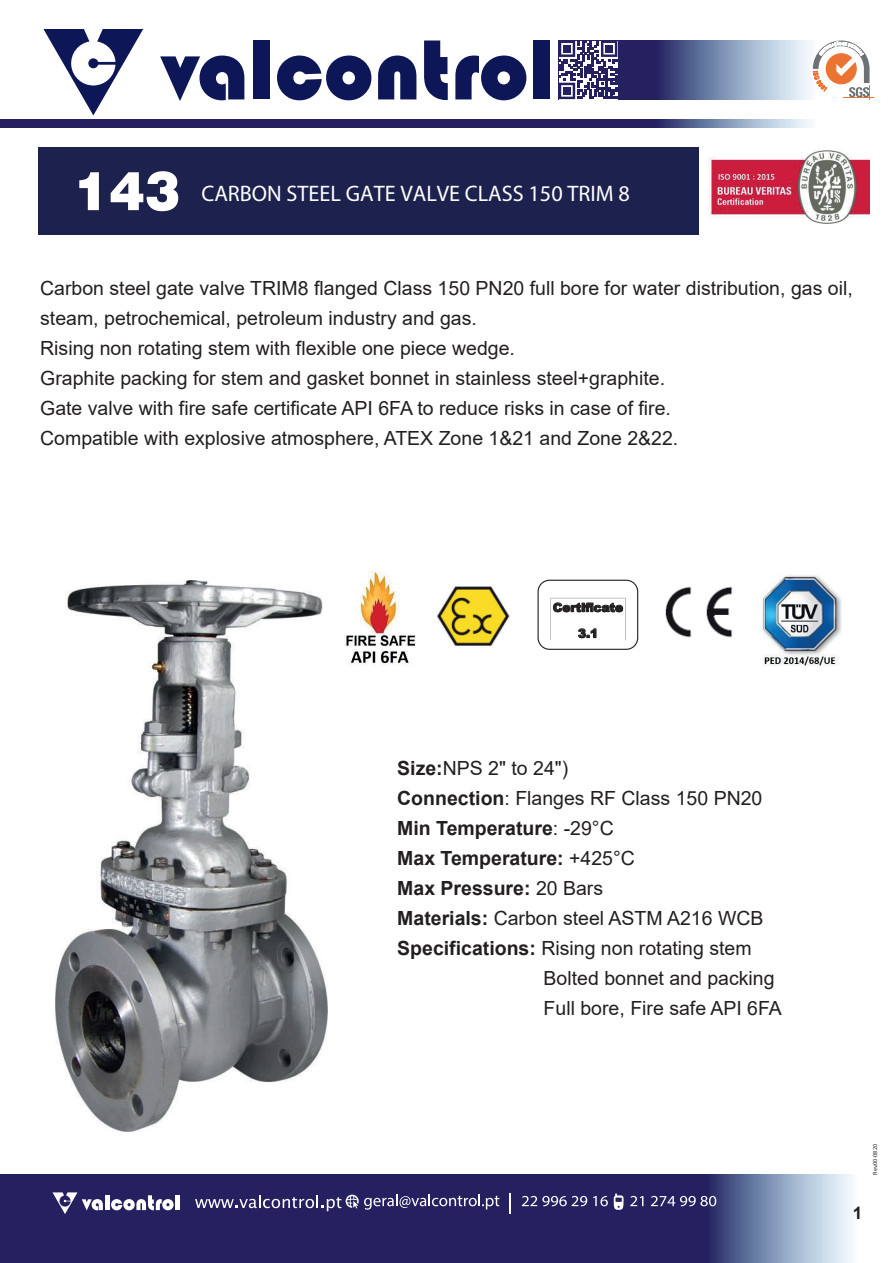
<style>
.page{position:relative;width:893px;height:1263px;background:#fff}
.page>*{position:absolute;margin:0;border:0;box-sizing:border-box;transform-origin:0 0}
.t1{font:900 54px "Swiss 721 BT";color:#fff}
.t2{font:22.5px "Myriad Pro";color:#fff}
.t3{font:19.5px/30px "Arial";color:#231f20}
.t4{font:700 19.5px "Arial";color:#231f20}
.t5{font:700 17.25px "Arial";color:#231f20}
.t6{font:900 12px/26px "Arial";color:#231f20;text-align:center}
.t7{font:6px "Myriad Pro";color:#231f20}
.s1{font-weight:700}
.s2{font-weight:400}
</style>
<div class="page">
<div style="left:533px;top:41px;width:16px;height:58px;background:#0d1657"></div>
<svg style="left:455px;top:56px;width:71px;height:44px"></svg>
<svg style="left:424px;top:41px;width:24px;height:59px"></svg>
<svg style="left:378px;top:56px;width:38px;height:43px"></svg>
<svg style="left:277px;top:56px;width:94px;height:44px"></svg>
<div style="left:254px;top:41px;width:16px;height:58px;background:#0d1657"></div>
<svg style="left:160px;top:56px;width:84px;height:45px"></svg>
<svg style="left:43px;top:29px;width:100px;height:86px"></svg>
<svg style="left:617px;top:41px;width:257px;height:58px"></svg>
<svg style="left:559px;top:119px;width:252px;height:9px;background:#646c98"></svg>
<div style="left:0;top:119px;width:559px;height:9px;background:#252161"></div>
<svg style="left:615px;top:1175px;width:238px;height:88px;background:#676f9a"></svg>
<div style="left:0;top:1175px;width:615px;height:88px;background:#252161"></div>
<svg style="left:559px;top:41px;width:58px;height:58px"></svg>
<div style="left:563px;top:45px;width:7px;height:7px;background:#252161"></div>
<div style="left:606px;top:45px;width:7px;height:7px;background:#252161"></div>
<div style="left:563px;top:87px;width:7px;height:7px;background:#252161"></div>
<svg style="left:522px;top:1196px;width:65px;height:10px"></svg>
<svg style="left:593px;top:1196px;width:15px;height:10px"></svg>
<svg style="left:630px;top:1196px;width:13px;height:10px"></svg>
<svg style="left:651px;top:1196px;width:65px;height:10px"></svg>
<svg style="left:614px;top:1193px;width:9px;height:17px"></svg>
<svg style="left:195px;top:1194px;width:304px;height:17px"></svg>
<hr style="left:509px;top:1193px;width:2px;height:20px;background:#fff">
<hr style="left:175px;top:1195px;width:4px;height:15px;background:#fff">
<svg style="left:111px;top:1195px;width:63px;height:15px"></svg>
<hr style="left:105px;top:1195px;width:4px;height:15px;background:#fff">
<svg style="left:52px;top:1192px;width:51px;height:22px"></svg>
<div style="left:39px;top:148px;width:660px;height:87px;background:#1c214e"></div>
<img style="left:709px;top:150px;width:160px;height:73px">
<img style="left:344px;top:572px;width:72px;height:93px">
<img style="left:665px;top:586px;width:68px;height:52px">
<img style="left:762px;top:575px;width:80px;height:91px">
<img style="left:437px;top:586px;width:73px;height:60px">
<div style="left:537px;top:580px;width:101px;height:70px;border:1px solid #231f20;border-radius:12px"></div>
<img style="left:550px;top:597px;width:76px;height:43px">
<svg style="left:553px;top:602px;width:70px;height:10px"></svg>
<svg style="left:578px;top:628px;width:18px;height:10px"></svg>
<img style="left:55px;top:580px;width:272px;height:552px">
<h1 class="t1" style="left:74px;top:158px;width:108px">143</h1>
<p class="t2" style="left:201px;top:180px;width:430px">CARBON STEEL GATE VALVE CLASS 150 TRIM 8</p>
<p class="t3" style="left:40px;top:273px;width:814px">Carbon steel gate valve TRIM8 flanged Class 150 PN20 full bore for water distribution, gas oil, steam, petrochemical, petroleum industry and gas.<br>Rising non rotating stem with flexible one piece wedge.<br>Graphite packing for stem and gasket bonnet in stainless steel+graphite.<br>Gate valve with fire safe certificate API 6FA to reduce risks in case of fire.<br>Compatible with explosive atmosphere, ATEX Zone 1&amp;21 and Zone 2&amp;22.</p>
<p class="t6" style="left:553px;top:594px;width:72px">Certificate<br>3.1</p>
<p class="t3" style="left:397px;top:753px;width:172px"><span class="s1">Size:</span>NPS 2" to 24")</p>
<p class="t3" style="left:397px;top:783px;width:367px"><span class="s1">Connection</span>: Flanges RF Class 150 PN20</p>
<p class="t4" style="left:397px;top:815px;width:218px">Min Temperature<span class="s2">: -29°C</span></p>
<p class="t4" style="left:397px;top:845px;width:239px">Max Temperature: <span class="s2">+425°C</span></p>
<p class="t4" style="left:397px;top:875px;width:207px">Max Pressure: <span class="s2">20 Bars</span></p>
<p class="t3" style="left:397px;top:903px;width:368px"><span class="s1">Materials:</span> Carbon steel ASTM A216 WCB</p>
<p class="t3" style="left:397px;top:933px;width:356px"><span class="s1">Specifications:</span> Rising non rotating stem</p>
<p class="t3" style="left:544px;top:963px;width:232px">Bolted bonnet and packing</p>
<p class="t3" style="left:544px;top:993px;width:240px">Full bore, Fire safe API 6FA</p>
<p class="t5" style="left:853px;top:1200px;width:11px">1</p>
<p class="t7" style="left:871px;top:1175px;width:32px;rotate:-90deg">Rev.00-0820</p>
</div>
